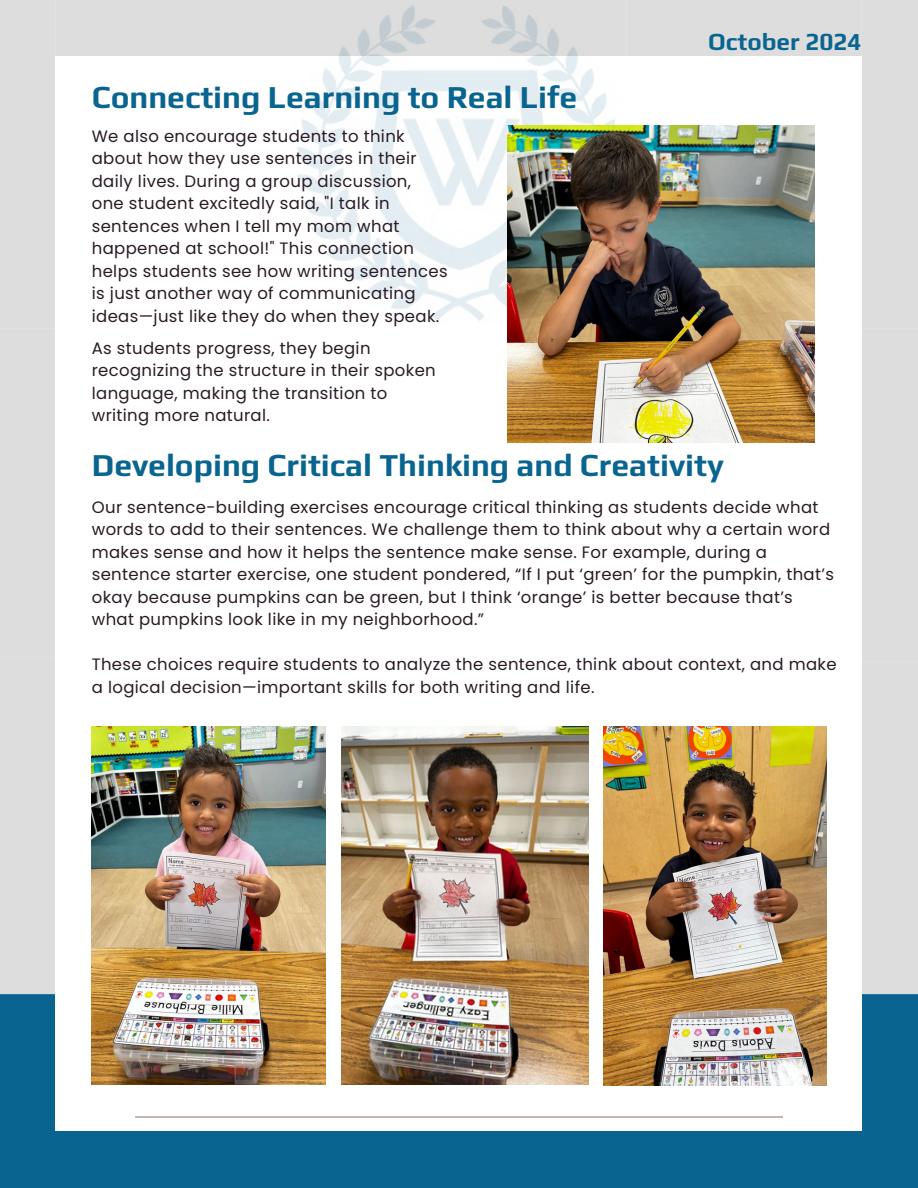
<style>
.page{position:relative;width:918px;height:1188px;background:#fff}
.page>*{position:absolute;margin:0;border:0;box-sizing:border-box;transform-origin:0 0}
.t1{font:700 31.8px "Play";color:#096590}
.t2{font:700 24.3px "Play";color:#096590}
.t3{font:16.5px/22.5px "Poppins";letter-spacing:.02em;color:#291b25}
</style>
<div class="page">
<div style="left:0;top:994px;width:918px;height:194px;background:#096590"></div>
<div style="left:56px;top:57px;width:806px;height:1074px;background:#fff"></div>
<hr style="left:135px;top:1116px;width:648px;height:2px;background:#968174">
<div style="left:0;top:0;width:56px;height:995px;background:#ddd"></div>
<div style="left:862px;top:0;width:56px;height:995px;background:#ddd"></div>
<img style="left:291px;top:0;width:335px;height:328px">
<img style="left:508px;top:126px;width:307px;height:316px">
<img style="left:92px;top:727px;width:234px;height:357px">
<img style="left:342px;top:727px;width:246px;height:357px">
<img style="left:604px;top:727px;width:223px;height:358px">
<p class="t1" style="left:92px;top:78px;width:487px">Connecting Learning to Real Life</p>
<p class="t3" style="left:92px;top:125px;width:357px">We also encourage students to think about how they use sentences in their daily lives. During a group discussion,<br>one student excitedly said, "I talk in sentences when I tell my mom what happened at school!" This connection helps students see how writing sentences is just another way of communicating ideas—just like they do when they speak.</p>
<p class="t3" style="left:92px;top:337px;width:346px">As students progress, they begin recognizing the structure in their spoken language, making the transition to writing more natural.</p>
<h2 class="t2" style="left:708px;top:27px;width:155px">October 2024</h2>
<h1 class="t1" style="left:92px;top:446px;width:634px">Developing Critical Thinking and Creativity</h1>
<p class="t3" style="left:92px;top:496px;width:744px">Our sentence-building exercises encourage critical thinking as students decide what words to add to their sentences. We challenge them to think about why a certain word makes sense and how it helps the sentence make sense. For example, during a sentence starter exercise, one student pondered, “If I put ‘green’ for the pumpkin, that’s okay because pumpkins can be green, but I think ‘orange’ is better because that’s what pumpkins look like in my neighborhood.”</p>
<p class="t3" style="left:92px;top:653px;width:746px">These choices require students to analyze the sentence, think about context, and make a logical decision—important skills for both writing and life.</p>
</div>
